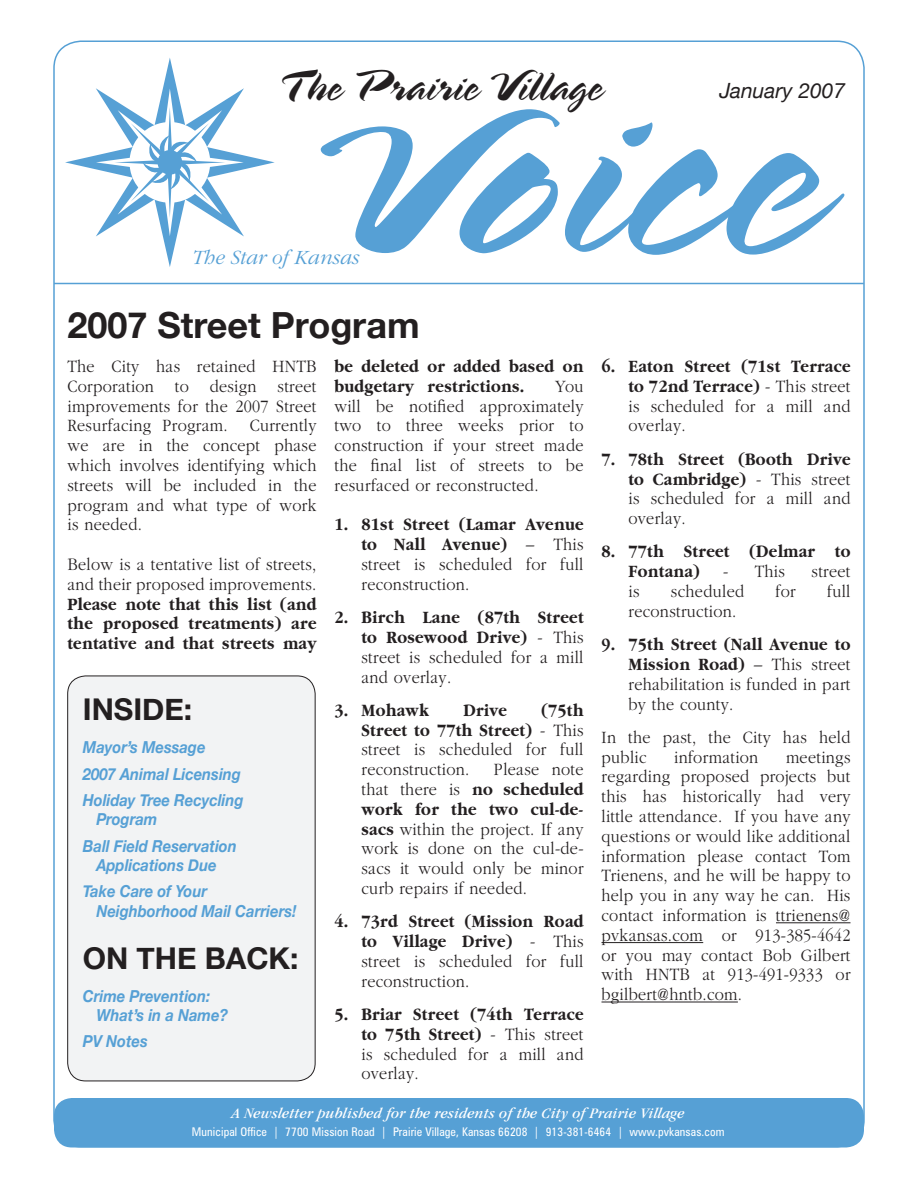
<style>
.page{position:relative;width:918px;height:1188px;background:#fff}
.page>*{position:absolute;margin:0;border:0;box-sizing:border-box;transform-origin:0 0}
.t1{font:270px "Spring LP";color:#56a0d5;scale:1.1 1}
.t2{font:45px "Spring LP";letter-spacing:.01em;color:#231f20}
.t3{font:700 36px "Helvetica Neue";color:#231f20}
.t4{font:700 30px "Helvetica Neue";color:#231f20}
.t5{font:italic 300 21px "Garamond";color:#56a0d5}
.t6{font:italic 21px "Helvetica Neue";color:#231f20}
.Body{font:300 18px/19.8px "Garamond";letter-spacing:.02em;color:#231f20;text-align:justify;scale:.9 1}
.Body-2{font:700 18px/19.8px "Garamond";letter-spacing:.02em;color:#231f20;scale:.9 1}
.t7{font:italic 700 16.5px/19.5px "Helvetica Neue";color:#56a0d5;scale:.9 1}
.t8{font:italic condensed 15px "Garamond";letter-spacing:.01em;color:#fff;scale:1.2 1}
.t9{font:condensed 12px "Zurich BT";letter-spacing:.01em;color:#fff}
.s1{font-size:210px}
.s2{font-weight:300}
.s3{font-weight:700}
</style>
<div class="page">
<div style="left:54px;top:1098px;width:810px;height:50px;background:#56a0d5;border-radius:18px"></div>
<hr style="left:54px;top:283px;width:810px;height:1px;background:#56a0d5">
<hr style="left:776px;top:922px;width:74px;height:1px;background:#231f20">
<hr style="left:602px;top:942px;width:101px;height:1px;background:#231f20">
<hr style="left:602px;top:1002px;width:136px;height:1px;background:#231f20">
<div style="left:68px;top:676px;width:247px;height:405px;background:#f2f3f4;border-radius:18px"></div>
<div style="left:68px;top:676px;width:247px;height:405px;border:1px solid #231f20;border-radius:18px"></div>
<svg style="left:65px;top:58px;width:210px;height:209px"></svg>
<svg style="left:96px;top:89px;width:148px;height:147px"></svg>
<div style="left:158px;top:150px;width:24px;height:25px;background:#56a0d5;border-radius:50%"></div>
<p class="t2" style="left:277px;top:60px;width:327px">T he Prairie Village</p>
<p class="t6" style="left:719px;top:78px;width:127px">January 2007</p>
<p class="t1" style="left:302px;top:10px;width:470px"><span class="s1">V</span>oice</p>
<p class="t5" style="left:192px;top:247px;width:169px">The Star of Kansas</p>
<p class="t3" style="left:68px;top:303px;width:354px">2007 Street Program</p>
<p class="Body" style="left:68px;top:357px;width:278px">The City has retained HNTB Corporation to design street improvements for the 2007 Street Resurfacing Program. Currently we are in the concept phase which involves identifying which streets will be included in the program and what type of work is needed.</p>
<p class="Body-2" style="left:68px;top:555px;width:278px;text-align:justify"><span class="s2">Below is a tentative list of streets, and their proposed improvements.<br></span>Please note that this list (and the proposed treatments) are tentative and that streets may</p>
<p class="t4" style="left:83px;top:691px;width:111px">INSIDE:</p>
<p class="t7" style="left:83px;top:737px;width:138px">Mayor’s Message</p>
<p class="t7" style="left:83px;top:764px;width:177px">2007 Animal Licensing</p>
<p class="t7" style="left:96px;top:790px;width:165px;text-indent:-14px">Holiday Tree Recycling<br>Program</p>
<p class="t7" style="left:83px;top:836px;width:173px;text-align:center">Ball Field Reservation<br>Applications Due</p>
<p class="t7" style="left:96px;top:881px;width:224px;text-indent:-14px">Take Care of Your<br>Neighborhood Mail Carriers!</p>
<p class="t4" style="left:83px;top:939px;width:217px">ON THE BACK:</p>
<p class="t7" style="left:96px;top:986px;width:148px;text-indent:-14px">Crime Prevention:<br>What’s in a Name?</p>
<p class="t7" style="left:83px;top:1031px;width:74px">PV Notes</p>
<p class="Body-2" style="left:334px;top:357px;width:278px">be deleted or added based on budgetary restrictions.</p>
<p class="Body" style="left:334px;top:377px;width:278px;text-indent:221px">You will be notified approximately two to three weeks prior to construction if your street made the final list of streets to be resurfaced or reconstructed.</p>
<p class="Body" style="left:362px;top:515px;width:248px;text-indent:-27px"><span class="s3">1. 81st Street (Lamar Avenue to Nall Avenue)</span> – This street is scheduled for full reconstruction.</p>
<p class="Body" style="left:362px;top:608px;width:248px;text-indent:-27px"><span class="s3">2. Birch Lane (87th Street to Rosewood Drive)</span> - This street is scheduled for a mill and overlay.</p>
<p class="Body-2" style="left:334px;top:701px;width:106px">3. Mohawk</p>
<p class="Body-2" style="left:463px;top:701px;width:50px">Drive</p>
<p class="Body" style="left:362px;top:701px;width:248px;text-indent:180px"><span class="s3">(75th Street to 77th Street)</span> - This street is scheduled for full reconstruction.</p>
<p class="Body" style="left:362px;top:760px;width:248px;text-indent:132px">Please note that there is <span class="s3">no scheduled work for the two cul-de&shy;sacs</span> within the project. If any work is done on the cul-de&shy;sacs it would only be minor curb repairs if needed.</p>
<p class="Body" style="left:362px;top:912px;width:248px;text-indent:-27px"><span class="s3">4. 73rd Street (Mission Road to Village Drive)</span> - This street is scheduled for full reconstruction.</p>
<p class="Body" style="left:362px;top:1005px;width:248px;text-indent:-27px"><span class="s3">5. Briar Street (74th Terrace to 75th Street)</span> - This street is scheduled for a mill and overlay.</p>
<p class="Body" style="left:628px;top:357px;width:248px;text-indent:-27px"><span class="s3">6. Eaton Street (71st Terrace to 72nd Terrace)</span> - This street is scheduled for a mill and overlay.</p>
<p class="Body" style="left:628px;top:449px;width:248px;text-indent:-27px"><span class="s3">7. 78th Street (Booth Drive to Cambridge)</span> - This street is scheduled for a mill and overlay.</p>
<p class="Body-2" style="left:628px;top:542px;width:248px;text-indent:-27px">8. 77th Street (Delmar to<br>Fontana)</p>
<p class="Body" style="left:723px;top:562px;width:70px">- This</p>
<p class="Body" style="left:812px;top:562px;width:45px">street</p>
<p class="Body" style="left:628px;top:582px;width:14px">is</p>
<p class="Body" style="left:671px;top:582px;width:83px">scheduled</p>
<p class="Body" style="left:776px;top:582px;width:24px">for</p>
<p class="Body" style="left:827px;top:582px;width:27px">full</p>
<p class="Body" style="left:628px;top:602px;width:121px">reconstruction.</p>
<p class="Body" style="left:628px;top:635px;width:248px;text-indent:-27px"><span class="s3">9. 75th Street (Nall Avenue to Mission Road)</span> – This street rehabilitation is funded in part by the county.</p>
<p class="Body" style="left:602px;top:728px;width:278px">In the past, the City has held public</p>
<p class="Body" style="left:674px;top:747px;width:95px">information</p>
<p class="Body" style="left:602px;top:747px;width:278px;text-indent:185px">meetings regarding proposed projects but this has historically had very little attendance. If you have any questions or would like additional information please contact Tom Trienens, and he will be happy to help you in any way he can. His contact information is ttrienens@ pvkansas.com or 913-385-4642 or you may contact Bob Gilbert with HNTB at 913-491-9333 or bgilbert@hntb.com.</p>
<p class="t8" style="left:232px;top:1105px;width:379px">A Newsletter published for the residents of the City of Prairie Village</p>
<p class="t9" style="left:192px;top:1125px;width:534px">Municipal Office | 7700 Mission Road | Prairie Village, Kansas 66208 | 913-381-6464 | www.pvkansas.com</p>
</div>
